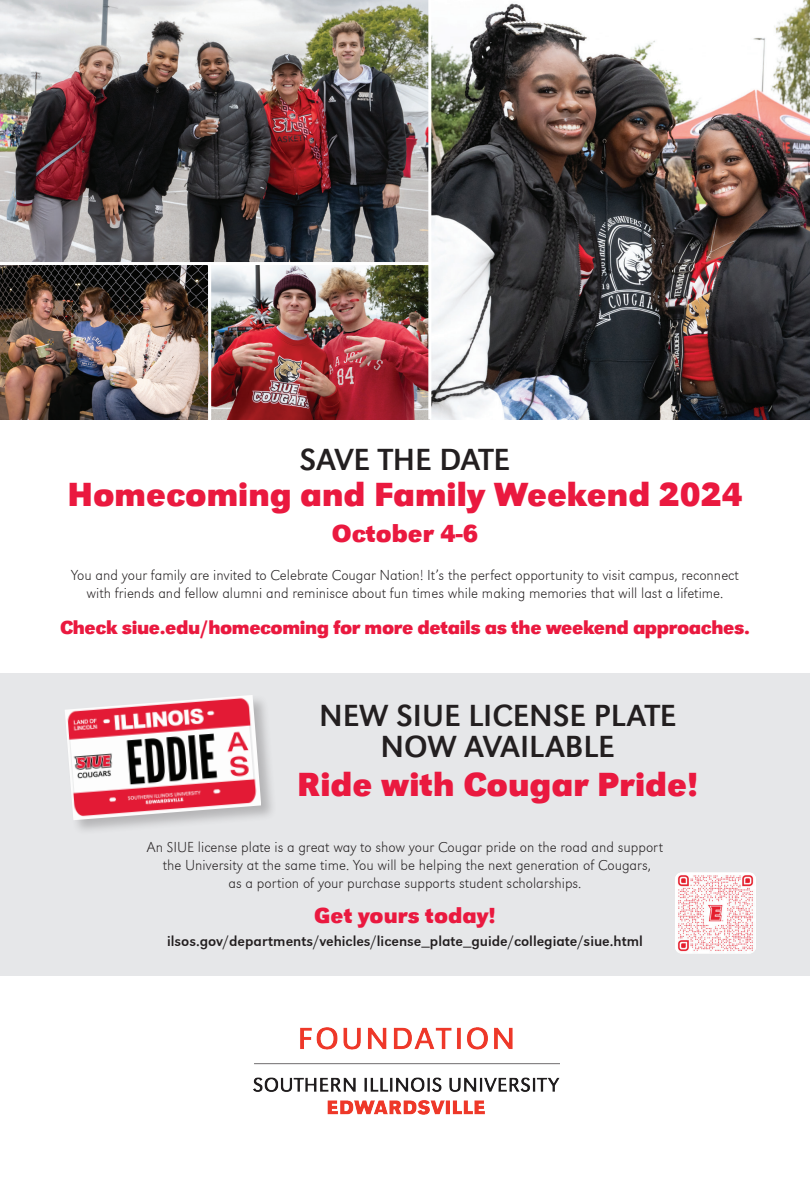
<style>
.page{position:relative;width:810px;height:1188px;background:#fff}
.page>*{position:absolute;margin:0;border:0;box-sizing:border-box;transform-origin:0 0}
.t1{font:700 34.5px "URW Grotesk T";color:#ea193f}
.t2{font:31.5px/31.5px "URW Grotesk T";color:#231f20;text-align:center}
.t3{font:700 25.5px "URW Grotesk T";color:#ea193f}
.t4{font:700 22.5px "URW Grotesk T";color:#ea193f}
.t5{font:700 19.5px "URW Grotesk T";letter-spacing:-.02em;color:#ea193f}
.t6{font:15px/18px "URW Grotesk T Extr Ligh";color:#231f20;text-align:center}
.t7{font:15px "URW Grotesk T";color:#231f20}
</style>
<div class="page">
<div style="left:0;top:673px;width:810px;height:302px;background:#e6e7e9"></div>
<img style="left:0;top:0;width:428px;height:262px">
<img style="left:431px;top:0;width:379px;height:419px">
<img style="left:675px;top:873px;width:81px;height:81px">
<img style="left:253px;top:1027px;width:306px;height:88px">
<img style="left:0;top:265px;width:208px;height:154px">
<img style="left:211px;top:265px;width:217px;height:154px">
<div style="left:64px;top:694px;width:213px;height:142px;background:#231f20;opacity:.25"></div>
<img style="left:65px;top:695px;width:196px;height:125px">
<h2 class="t2" style="left:300px;top:444px;width:212px">SAVE THE DATE</h2>
<h1 class="t1" style="left:67px;top:475px;width:677px">Homecoming and Family Weekend 2024</h1>
<h3 class="t3" style="left:332px;top:519px;width:148px">October 4-6</h3>
<p class="t6" style="left:71px;top:566px;width:669px">You and your family are invited to Celebrate Cougar Nation! It’s the perfect opportunity to visit campus, reconnect with friends and fellow alumni and reminisce about fun times while making memories that will last a lifetime.</p>
<h3 class="t5" style="left:60px;top:617px;width:691px">Check siue.edu/homecoming for more details as the weekend approaches.</h3>
<h2 class="t2" style="left:319px;top:700px;width:359px">NEW SIUE LICENSE PLATE<br>NOW AVAILABLE</h2>
<h1 class="t1" style="left:297px;top:765px;width:403px">Ride with Cougar Pride!</h1>
<p class="t6" style="left:147px;top:838px;width:518px">An SIUE license plate is a great way to show your Cougar pride on the road and support the University at the same time. You will be helping the next generation of Cougars,<br>as a portion of your purchase supports student scholarships.</p>
<h3 class="t4" style="left:314px;top:902px;width:183px">Get yours today!</h3>
<p class="t7" style="left:167px;top:932px;width:477px">ilsos.gov/departments/vehicles/license_plate_guide/collegiate/siue.html</p>
</div>
